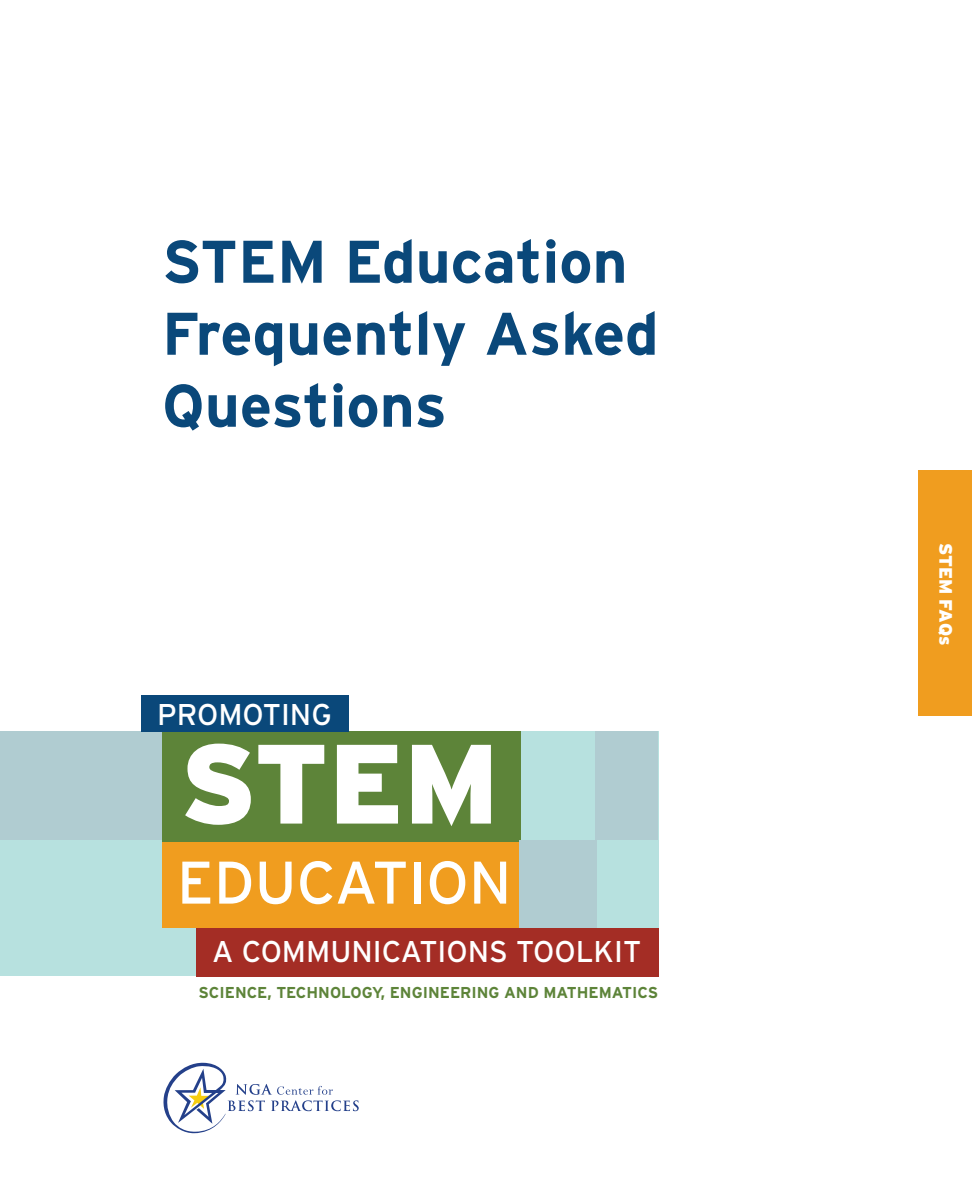
<style>
.page{position:relative;width:972px;height:1188px;background:#fff}
.page>*{position:absolute;margin:0;border:0;box-sizing:border-box;transform-origin:0 0}
.t1{font:900 112.5px "Interstate";color:#fff}
.t2{font:700 60px/72px "Interstate";color:#0a487a}
.t3{font:60px "Interstate";color:#fff}
.t4{font:30px "Interstate";color:#fff}
.t5{font:900 18px "Interstate";letter-spacing:-.015em;color:#fff}
.t6{font:700 15.75px "Interstate";color:#5d8439}
</style>
<div class="page">
<div style="left:918px;top:471px;width:54px;height:245px;background:#f09d1f"></div>
<div style="left:0;top:731px;width:162px;height:111px;background:#b0ccd1"></div>
<div style="left:520px;top:731px;width:138px;height:110px;background:#b7e1df"></div>
<div style="left:596px;top:731px;width:62px;height:110px;background:#b0ccd1"></div>
<div style="left:0;top:841px;width:658px;height:135px;background:#b7e1df"></div>
<div style="left:196px;top:928px;width:462px;height:48px;background:#a42d25"></div>
<div style="left:162px;top:841px;width:359px;height:87px;background:#f09d1f"></div>
<div style="left:162px;top:731px;width:359px;height:111px;background:#5d8439"></div>
<div style="left:141px;top:695px;width:207px;height:37px;background:#0a487a"></div>
<div style="left:520px;top:841px;width:77px;height:87px;background:#b0ccd1"></div>
<svg style="left:164px;top:1063px;width:195px;height:70px"></svg>
<h2 class="t2" style="left:162px;top:226px;width:498px">STEM Education<br>Frequently Asked<br>Questions</h2>
<h3 class="t4" style="left:157px;top:697px;width:176px">PROMOTING</h3>
<h1 class="t1" style="left:180px;top:719px;width:320px">STEM</h1>
<h2 class="t3" style="left:177px;top:848px;width:336px">EDUCATION</h2>
<h3 class="t4" style="left:212px;top:934px;width:430px">A COMMUNICATIONS TOOLKIT</h3>
<p class="t6" style="left:199px;top:983px;width:461px">SCIENCE, TECHNOLOGY, ENGINEERING AND MATHEMATICS</p>
<p class="t5" style="left:956px;top:543px;width:104px;rotate:90deg">STEM FAQs</p>
</div>
